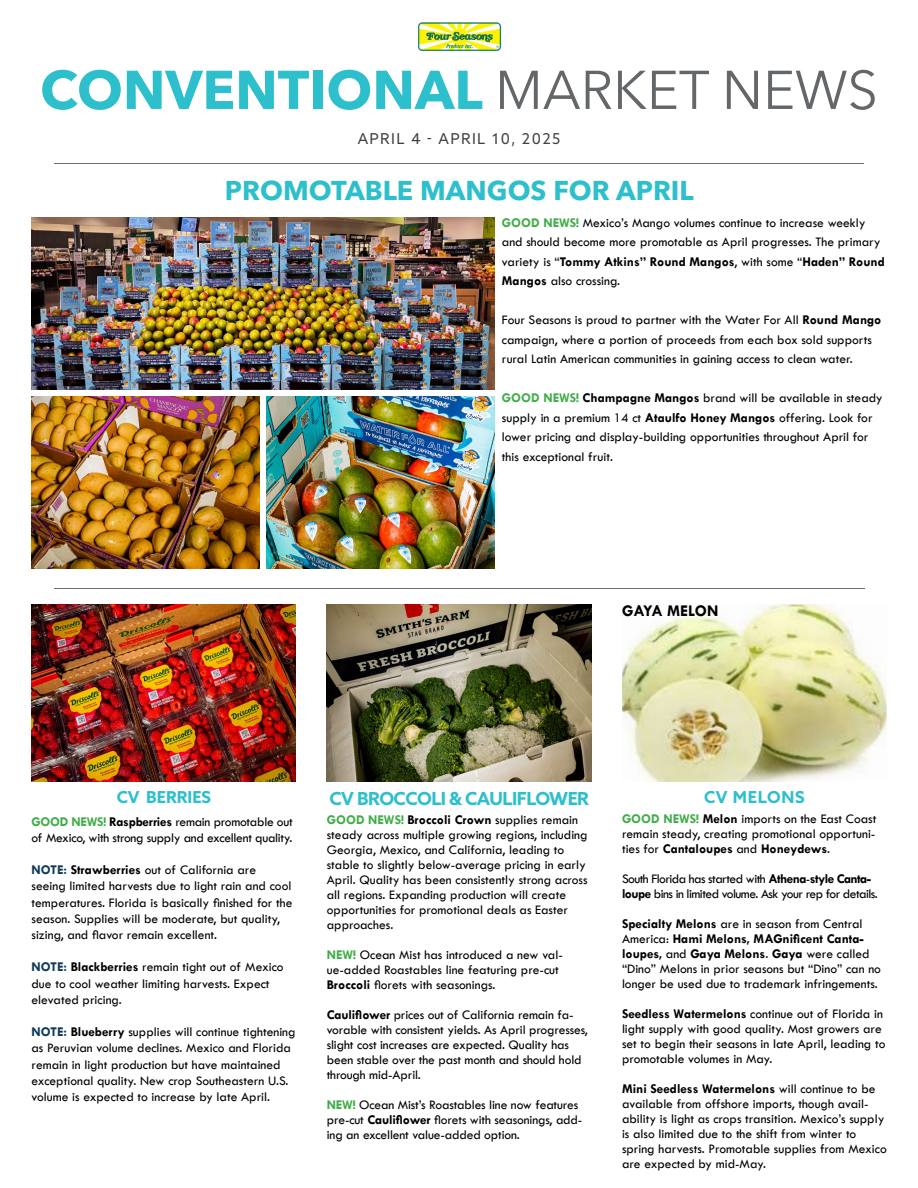
<style>
.page{position:relative;width:918px;height:1188px;background:#fff}
.page>*{position:absolute;margin:0;border:0;box-sizing:border-box;transform-origin:0 0}
.t1{font:700 54px "Avenir Next LT Pro";color:#2dbfcb}
.t2{font:700 27px "Avenir Next LT Pro";color:#2dbfcb}
.t3{font:700 18px "Azo Sans";letter-spacing:-.03em;color:#2dbfcc}
.t4{font:700 16.5px "Azo Sans";color:#2dbfcc}
.t5{font:700 16.5px "Tw Cen";color:#000}
.t6{font:700 16.5px "Azo Sans";letter-spacing:.04em;color:#2dbfcc}
.t7{font:15px "Azo Sans";letter-spacing:.09em;color:#42413d}
.t8{font:13.5px/15px "Tw Cen";color:#000}
.t9{font:13.5px/15px "Tw Cen";letter-spacing:-.04em;color:#000}
.t10{font:13.5px/16.2px "Tw Cen";letter-spacing:-.02em;color:#000}
.s1{font-weight:400;color:#63676a}
.s2{font-weight:700;color:#41ad49}
.s3{font-weight:700}
.s4{font-weight:700;color:#0d395c}
</style>
<div class="page">
<img style="left:418px;top:22px;width:83px;height:29px">
<hr style="left:54px;top:163px;width:810px;height:1px;background:#6d6e71">
<hr style="left:54px;top:588px;width:810px;height:1px;background:#6d6e71">
<img style="left:622px;top:605px;width:265px;height:177px">
<img style="left:32px;top:217px;width:462px;height:173px">
<img style="left:32px;top:605px;width:264px;height:177px">
<img style="left:267px;top:396px;width:227px;height:173px">
<img style="left:32px;top:396px;width:227px;height:173px">
<img style="left:327px;top:605px;width:264px;height:176px">
<h1 class="t1" style="left:40px;top:57px;width:839px">CONVENTIONAL <span class="s1">MARKET NEWS</span></h1>
<p class="t7" style="left:358px;top:129px;width:204px">APRIL 4 - APRIL 10, 2025</p>
<h2 class="t2" style="left:225px;top:174px;width:470px">PROMOTABLE MANGOS FOR APRIL</h2>
<p class="t8" style="left:502px;top:213px;width:385px;line-height:19.5px"><span class="s2">GOOD NEWS!</span> Mexico’s Mango volumes continue to increase weekly and should become more promotable as April progresses. The primary variety is “<span class="s3">Tommy Atkins” Round Mangos</span>, with some “<span class="s3">Haden” Round Mangos</span> also crossing.</p>
<p class="t8" style="left:502px;top:310px;width:381px;line-height:19.5px">Four Seasons is proud to partner with the Water For All <span class="s3">Round Mango </span>campaign, where a portion of proceeds from each box sold supports rural Latin American communities in gaining access to clean water.</p>
<p class="t8" style="left:502px;top:388px;width:382px;line-height:19.5px"><span class="s2">GOOD NEWS!</span> <span class="s3">Champagne Mangos</span> brand will be available in steady supply in a premium 14 ct <span class="s3">Ataulfo Honey Mangos</span> offering. Look for lower pricing and display-building opportunities throughout April for this exceptional fruit.</p>
<p class="t5" style="left:622px;top:601px;width:98px">GAYA MELON</p>
<p class="t4" style="left:117px;top:787px;width:96px">CV BERRIES</p>
<p class="t6" style="left:704px;top:787px;width:102px">CV MELONS</p>
<p class="t8" style="left:622px;top:811px;width:256px;text-align:justify"><span class="s2">GOOD NEWS!</span> <span class="s3">Melon</span> imports on the East Coast remain steady, creating promotional opportuni&shy;ties for <span class="s3">Cantaloupes</span> and <span class="s3">Honeydews</span>.</p>
<p class="t9" style="left:622px;top:871px;width:257px">South Florida has started with <span class="s3">Athena</span>-<span class="s3">style Canta&shy;loupe</span> bins in limited volume. Ask your rep for details.</p>
<p class="t8" style="left:622px;top:916px;width:261px"><span class="s3">Specialty Melons</span> are in season from Central America: <span class="s3">Hami Melons, MAGnificent Canta&shy;loupes,</span> and <span class="s3">Gaya Melons</span>. <span class="s3">Gaya</span> were called “Dino” Melons in prior seasons but “Dino” can no longer be used due to trademark infringements.</p>
<p class="t8" style="left:622px;top:1006px;width:265px"><span class="s3">Seedless Watermelons</span> continue out of Florida in light supply with good quality. Most growers are set to begin their seasons in late April, leading to promotable volumes in May.</p>
<p class="t8" style="left:622px;top:1081px;width:266px"><span class="s3">Mini Seedless Watermelons</span> will continue to be available from offshore imports, though avail&shy;ability is light as crops transition. Mexico’s supply is also limited due to the shift from winter to spring harvests. Promotable supplies from Mexico are expected by mid-May.</p>
<h3 class="t3" style="left:330px;top:787px;width:261px">CV BROCCOLI &amp; CAULIFLOWER</h3>
<p class="t8" style="left:327px;top:812px;width:262px"><span class="s2">GOOD NEWS!</span> <span class="s3">Broccoli Crown</span> supplies remain steady across multiple growing regions, including Georgia, Mexico, and California, leading to stable to slightly below-average pricing in early April. Quality has been consistently strong across all regions. Expanding production will create opportunities for promotional deals as Easter approaches.</p>
<p class="t8" style="left:327px;top:947px;width:238px"><span class="s2">NEW!</span> Ocean Mist has introduced a new val&shy;ue-added Roastables line featuring pre-cut<br><span class="s3">Broccoli</span> florets with seasonings.</p>
<p class="t8" style="left:327px;top:1007px;width:263px"><span class="s3">Cauliflower</span> prices out of California remain fa&shy;vorable with consistent yields. As April progresses, slight cost increases are expected. Quality has been stable over the past month and should hold through mid-April.</p>
<p class="t8" style="left:327px;top:1097px;width:257px"><span class="s2">NEW!</span> Ocean Mist’s Roastables line now features pre-cut <span class="s3">Cauliflower</span> florets with seasonings, add&shy;ing an excellent value-added option.</p>
<p class="t10" style="left:32px;top:813px;width:263px"><span class="s2">GOOD NEWS!</span> <span class="s3">Raspberries</span> remain promotable out of Mexico, with strong supply and excellent quality.</p>
<p class="t8" style="left:32px;top:862px;width:263px;line-height:16.2px"><span class="s4">NOTE:</span> <span class="s3">Strawberries</span> out of California are seeing limited harvests due to light rain and cool temperatures. Florida is basically finished for the season. Supplies will be moderate, but quality, sizing, and flavor remain excellent.</p>
<p class="t8" style="left:32px;top:959px;width:254px;line-height:16.2px"><span class="s4">NOTE:</span> <span class="s3">Blackberries</span> remain tight out of Mexico due to cool weather limiting harvests. Expect elevated pricing.</p>
<p class="t8" style="left:32px;top:1024px;width:266px;line-height:16.2px"><span class="s4">NOTE:</span> <span class="s3">Blueberry</span> supplies will continue tightening as Peruvian volume declines. Mexico and Florida remain in light production but have maintained exceptional quality. New crop Southeastern U.S. volume is expected to increase by late April.</p>
</div>
